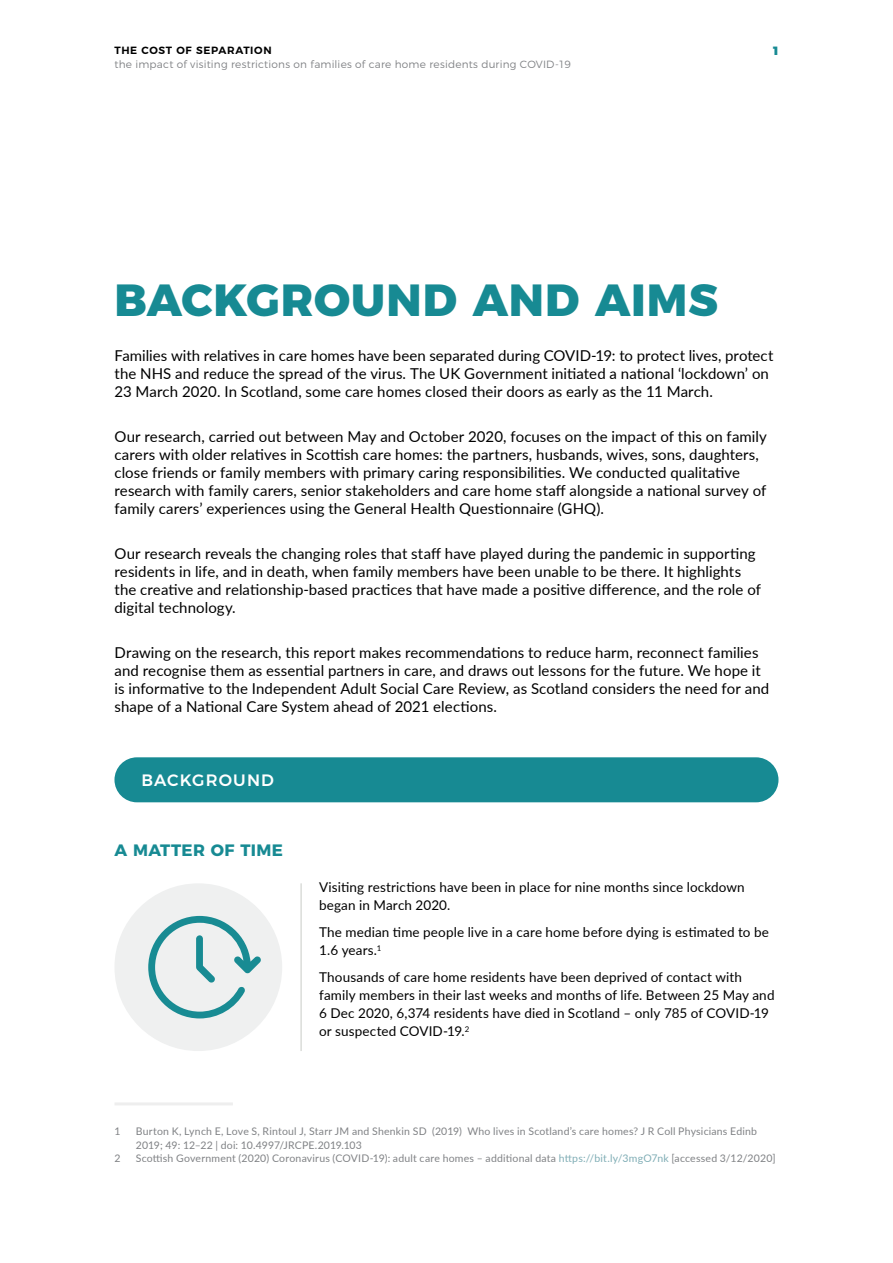
<style>
.page{position:relative;width:893px;height:1263px;background:#fff}
.page>*{position:absolute;margin:0;border:0;box-sizing:border-box;transform-origin:0 0}
.t1{font:800 45px "Montserrat";letter-spacing:.02em;color:#178a93}
.t2{font:700 16.5px "Montserrat";letter-spacing:.025em;color:#178a93}
.t3{font:500 16.5px "Montserrat";letter-spacing:.065em;color:#fff}
.t4{font:15px/18px "Lato";letter-spacing:.005em;color:#000}
.t5{font:13.5px/18px "Lato";letter-spacing:.01em;color:#000}
.t6{font:900 12px "Montserrat";color:#178a93}
.t7{font:10.5px/13.5px "Lato";letter-spacing:.02em;color:#808285}
.t8{font:300 10.5px "Montserrat";letter-spacing:.02em;color:#808285}
.t9{font:600 10.5px "Montserrat";letter-spacing:.065em;color:#000}
.s1{color:#7fadb5}
</style>
<div class="page">
<hr style="left:114px;top:1102px;width:119px;height:3px;background:#eee">
<div style="left:114px;top:757px;width:664px;height:45px;background:#178a93;border-radius:22px"></div>
<div style="left:114px;top:883px;width:168px;height:168px;background:#eff0f0;border-radius:50%"></div>
<svg style="left:148px;top:916px;width:113px;height:102px"></svg>
<hr style="left:301px;top:883px;width:1px;height:168px;background:#c8cbc7">
<p class="t9" style="left:114px;top:41px;width:159px">THE COST OF SEPARATION</p>
<p class="t8" style="left:114px;top:56px;width:458px">the impact of visiting restrictions on families of care home residents during COVID-19</p>
<p class="t6" style="left:773px;top:41px;width:7px">1</p>
<h1 class="t1" style="left:114px;top:263px;width:605px">BACKGROUND AND AIMS</h1>
<p class="t4" style="left:114px;top:346px;width:660px">Families with relatives in care homes have been separated during COVID-19: to protect lives, protect the NHS and reduce the spread of the virus. The UK Government initiated a national ‘lockdown’ on<br>23 March 2020. In Scotland, some care homes closed their doors as early as the 11 March.</p>
<p class="t4" style="left:114px;top:427px;width:654px">Our research, carried out between May and October 2020, focuses on the impact of this on family carers with older relatives in Scottish care homes: the partners, husbands, wives, sons, daughters, close friends or family members with primary caring responsibilities. We conducted qualitative research with family carers, senior stakeholders and care home staff alongside a national survey of family carers’ experiences using the General Health Questionnaire (GHQ).</p>
<p class="t4" style="left:114px;top:544px;width:648px">Our research reveals the changing roles that staff have played during the pandemic in supporting residents in life, and in death, when family members have been unable to be there. It highlights the creative and relationship-based practices that have made a positive difference, and the role of digital technology.</p>
<p class="t4" style="left:114px;top:643px;width:656px">Drawing on the research, this report makes recommendations to reduce harm, reconnect families and recognise them as essential partners in care, and draws out lessons for the future. We hope it is informative to the Independent Adult Social Care Review, as Scotland considers the need for and shape of a National Care System ahead of 2021 elections.</p>
<p class="t3" style="left:141px;top:766px;width:134px">BACKGROUND</p>
<p class="t2" style="left:114px;top:837px;width:170px">A MATTER OF TIME</p>
<p class="t5" style="left:319px;top:878px;width:427px">Visiting restrictions have been in place for nine months since lockdown began in March 2020.</p>
<p class="t5" style="left:319px;top:923px;width:451px">The median time people live in a care home before dying is estimated to be<br>1.6 years.<sup>1</sup></p>
<p class="t5" style="left:319px;top:968px;width:457px">Thousands of care home residents have been deprived of contact with family members in their last weeks and months of life. Between 25 May and 6 Dec 2020, 6,374 residents have died in Scotland – only 785 of COVID-19 or suspected COVID-19.<sup>2</sup></p>
<p class="t7" style="left:114px;top:1124px;width:8px">1</p>
<p class="t7" style="left:136px;top:1124px;width:623px">Burton K, Lynch E, Love S, Rintoul J, Starr JM and Shenkin SD (2019) Who lives in Scotland’s care homes? J R Coll Physicians Edinb<br>2019; 49: 12–22 | doi: 10.4997/JRCPE.2019.103</p>
<p class="t7" style="left:114px;top:1151px;width:8px">2</p>
<p class="t7" style="left:136px;top:1151px;width:641px">Scottish Government (2020) Coronavirus (COVID-19): adult care homes – additional data <span class="s1">https://bit.ly/3mgO7nk</span> [accessed 3/12/2020]</p>
</div>
